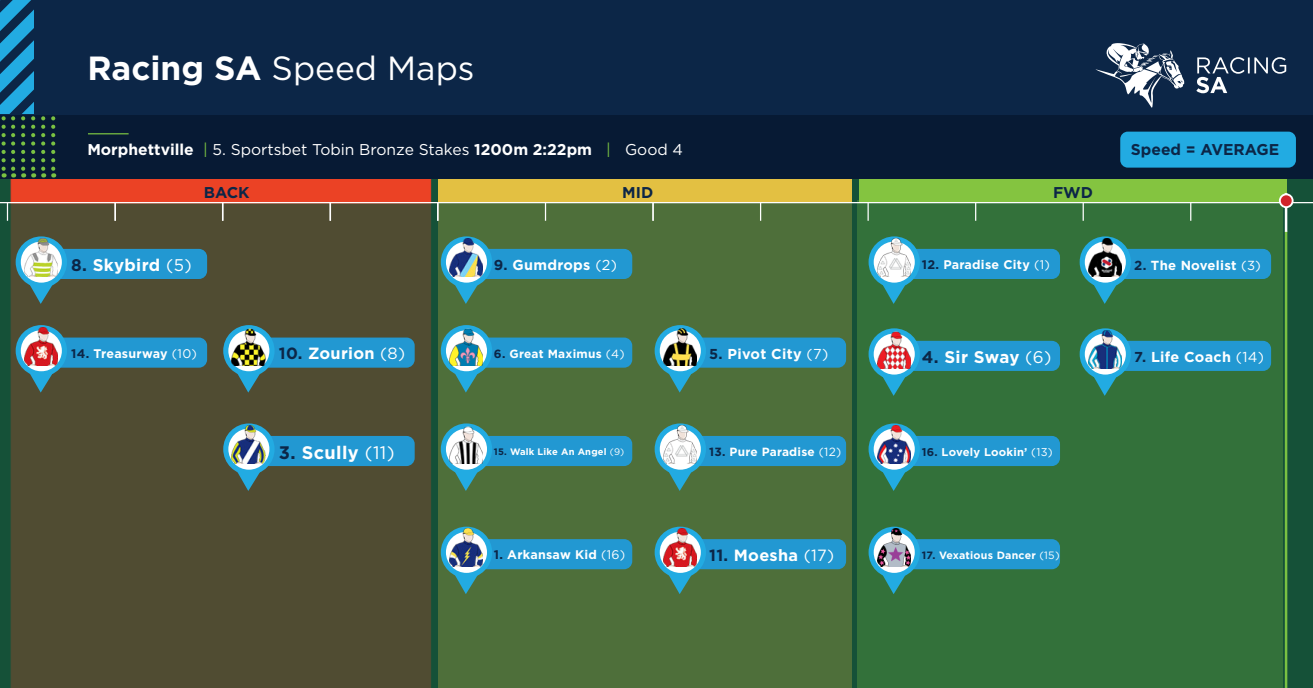
<style>
.page{position:relative;width:1313px;height:688px;background:#fff}
.page>*{position:absolute;margin:0;border:0;box-sizing:border-box;transform-origin:0 0}
.t1{font:33.5px "Gotham HTF";color:#fff}
.t2{font:700 18.12px "Gotham HTF";letter-spacing:.02em;color:#fff}
.t3{font:700 16.88px "Gotham HTF";letter-spacing:.02em;color:#fff}
.t4{font:700 16.25px "Gotham HTF";letter-spacing:.02em;color:#fff}
.t5{font:15.62px "Gotham";color:#fff}
.t6{font:700 15.62px "Gotham HTF";color:#0c2647}
.t7{font:700 14.38px "Gotham HTF";letter-spacing:.02em;color:#fff}
.t8{font:700 13.12px "Gotham HTF";letter-spacing:.02em;color:#fff}
.t9{font:700 12.5px "Gotham HTF";letter-spacing:.02em;color:#fff}
.t10{font:700 11.88px "Gotham HTF";letter-spacing:.02em;color:#fff}
.t11{font:700 11.25px "Gotham HTF";letter-spacing:.02em;color:#fff}
.t12{font:700 10.62px "Gotham HTF";letter-spacing:.02em;color:#fff}
.t13{font:700 9.38px "Gotham HTF";letter-spacing:.02em;color:#fff}
.s1{font-weight:700}
.s2{font-family:"Gotham HTF";font-weight:700}
.s3{font-family:"Gotham HTF";color:#79c142}
.s4{font-family:"Gotham HTF"}
.s5{color:#0c2647}
.s6{font-family:"Gotham";font-weight:400}
</style>
<div class="page">
<div style="left:0;top:149px;width:1312px;height:539px;background:#155138"></div>
<div style="left:11px;top:203px;width:420px;height:485px;background:#504c32"></div>
<div style="left:11px;top:178px;width:420px;height:25px;background:#eb4225;border:1px solid #eb3e26"></div>
<div style="left:438px;top:178px;width:413px;height:25px;background:#e3c042"></div>
<div style="left:858px;top:178px;width:428px;height:25px;background:#84c440"></div>
<div style="left:438px;top:203px;width:413px;height:485px;background:#4e6f3a"></div>
<div style="left:857px;top:200px;width:426px;height:488px;background:#33713a"></div>
<div style="left:0;top:0;width:1312px;height:178px;background:#0c2647"></div>
<hr style="left:0;top:202px;width:1312px;height:1px;background:#fff">
<div style="left:0;top:115px;width:1312px;height:63px;background:#071a34"></div>
<svg style="left:545px;top:203px;width:1px;height:18px"></svg>
<hr style="left:88px;top:133px;width:41px;height:1px;background:#79c142">
<svg style="left:1196px;top:57px;width:90px;height:36px"></svg>
<svg style="left:1095px;top:43px;width:89px;height:65px"></svg>
<svg style="left:652px;top:203px;width:1px;height:18px"></svg>
<svg style="left:760px;top:203px;width:1px;height:18px"></svg>
<svg style="left:867px;top:203px;width:1px;height:18px"></svg>
<svg style="left:975px;top:203px;width:1px;height:18px"></svg>
<svg style="left:1082px;top:203px;width:1px;height:18px"></svg>
<svg style="left:1190px;top:203px;width:1px;height:18px"></svg>
<svg style="left:41px;top:116px;width:4px;height:61px"></svg>
<svg style="left:51px;top:116px;width:4px;height:61px"></svg>
<svg style="left:0;top:0;width:35px;height:177px"></svg>
<hr style="left:1284px;top:231px;width:3px;height:457px;background:#79c142">
<hr style="left:1284px;top:193px;width:3px;height:39px;background:#fff">
<div style="left:1279px;top:194px;width:13px;height:13px;background:#d1232a;border-radius:50%"></div>
<div style="left:1278px;top:193px;width:15px;height:15px;border:2px solid #fff;border-radius:50%"></div>
<svg style="left:7px;top:203px;width:1px;height:18px"></svg>
<svg style="left:114px;top:203px;width:2px;height:18px"></svg>
<svg style="left:222px;top:203px;width:1px;height:18px"></svg>
<svg style="left:329px;top:203px;width:2px;height:18px"></svg>
<svg style="left:437px;top:203px;width:1px;height:18px"></svg>
<svg style="left:16px;top:325px;width:191px;height:67px;background:#3f717c"></svg>
<img style="left:24px;top:327px;width:34px;height:38px">
<svg style="left:16px;top:236px;width:191px;height:68px;background:#40717b"></svg>
<img style="left:24px;top:238px;width:34px;height:38px">
<svg style="left:223px;top:325px;width:192px;height:67px;background:#3f717b"></svg>
<img style="left:232px;top:327px;width:33px;height:38px">
<svg style="left:223px;top:423px;width:192px;height:68px;background:#40717a"></svg>
<img style="left:232px;top:425px;width:33px;height:38px">
<svg style="left:441px;top:325px;width:191px;height:67px"></svg>
<img style="left:449px;top:327px;width:34px;height:38px">
<svg style="left:441px;top:423px;width:191px;height:68px"></svg>
<img style="left:449px;top:425px;width:34px;height:38px">
<svg style="left:441px;top:526px;width:191px;height:68px"></svg>
<img style="left:449px;top:528px;width:34px;height:38px">
<svg style="left:441px;top:236px;width:191px;height:68px"></svg>
<img style="left:449px;top:238px;width:34px;height:38px">
<svg style="left:1079px;top:236px;width:192px;height:68px"></svg>
<img style="left:1088px;top:238px;width:33px;height:38px">
<svg style="left:1079px;top:328px;width:192px;height:68px"></svg>
<img style="left:1088px;top:330px;width:33px;height:38px">
<svg style="left:654px;top:423px;width:192px;height:68px"></svg>
<img style="left:663px;top:425px;width:34px;height:38px">
<svg style="left:654px;top:526px;width:192px;height:68px"></svg>
<img style="left:663px;top:528px;width:34px;height:38px">
<svg style="left:654px;top:325px;width:192px;height:67px"></svg>
<img style="left:663px;top:327px;width:34px;height:38px">
<svg style="left:868px;top:236px;width:192px;height:68px"></svg>
<img style="left:877px;top:238px;width:33px;height:38px">
<svg style="left:868px;top:328px;width:192px;height:68px"></svg>
<img style="left:877px;top:330px;width:33px;height:38px">
<svg style="left:868px;top:423px;width:192px;height:68px"></svg>
<img style="left:877px;top:425px;width:33px;height:38px">
<svg style="left:868px;top:526px;width:192px;height:68px"></svg>
<img style="left:877px;top:528px;width:33px;height:38px">
<div style="left:1120px;top:132px;width:175px;height:36px;background:#22abe2;border-radius:8px"></div>
<p class="t1" style="left:87px;top:49px;width:389px"><span class="s1">Racing SA</span> Speed Maps</p>
<p class="t5" style="left:87px;top:141px;width:597px"><span class="s2">Morphettville</span> <span class="s3">|</span> <span class="s4">5.</span> Sportsbet Tobin Bronze Stakes <span class="s2">1200m 2:22pm</span> <span class="s3">|</span> Good 4</p>
<p class="t6" style="left:204px;top:184px;width:47px">BACK</p>
<p class="t6" style="left:622px;top:183px;width:33px">MID</p>
<p class="t6" style="left:1053px;top:184px;width:41px">FWD</p>
<p class="t6" style="left:1130px;top:141px;width:150px">Speed = AVERAGE</p>
<p class="t3" style="left:71px;top:255px;width:122px"><span class="s5">8.</span> Skybird <span class="s6">(5)</span></p>
<p class="t9" style="left:71px;top:346px;width:127px"><span class="s5">14.</span> Treasurway <span class="s6">(10)</span></p>
<p class="t4" style="left:279px;top:344px;width:128px"><span class="s5">10.</span> Zourion <span class="s6">(8)</span></p>
<p class="t2" style="left:279px;top:441px;width:117px"><span class="s5">3.</span> Scully <span class="s6">(11)</span></p>
<p class="t7" style="left:494px;top:256px;width:125px"><span class="s5">9.</span> Gumdrops <span class="s6">(2)</span></p>
<p class="t8" style="left:1134px;top:257px;width:128px"><span class="s5">2.</span> The Novelist <span class="s6">(3)</span></p>
<p class="t9" style="left:922px;top:257px;width:129px"><span class="s5">12.</span> Paradise City <span class="s6">(1)</span></p>
<p class="t10" style="left:494px;top:346px;width:132px"><span class="s5">6.</span> Great Maximus <span class="s6">(4)</span></p>
<p class="t7" style="left:709px;top:345px;width:120px"><span class="s5">5.</span> Pivot City <span class="s6">(7)</span></p>
<p class="t3" style="left:922px;top:347px;width:131px"><span class="s5">4.</span> Sir Sway <span class="s6">(6)</span></p>
<p class="t7" style="left:1134px;top:348px;width:131px"><span class="s5">7.</span> Life Coach <span class="s6">(14)</span></p>
<p class="t13" style="left:494px;top:446px;width:132px"><span class="s5">15.</span> Walk Like An Angel <span class="s6">(9)</span></p>
<p class="t10" style="left:709px;top:445px;width:133px"><span class="s5">13.</span> Pure Paradise <span class="s6">(12)</span></p>
<p class="t11" style="left:922px;top:445px;width:132px"><span class="s5">16.</span> Lovely Lookin’ <span class="s6">(13)</span></p>
<p class="t9" style="left:494px;top:547px;width:133px"><span class="s5">1.</span> Arkansaw Kid <span class="s6">(16)</span></p>
<p class="t4" style="left:709px;top:546px;width:127px"><span class="s5">11.</span> Moesha <span class="s6">(17)</span></p>
<p class="t12" style="left:922px;top:548px;width:139px"><span class="s5">17.</span> Vexatious Dancer <span class="s6">(15)</span></p>
</div>
